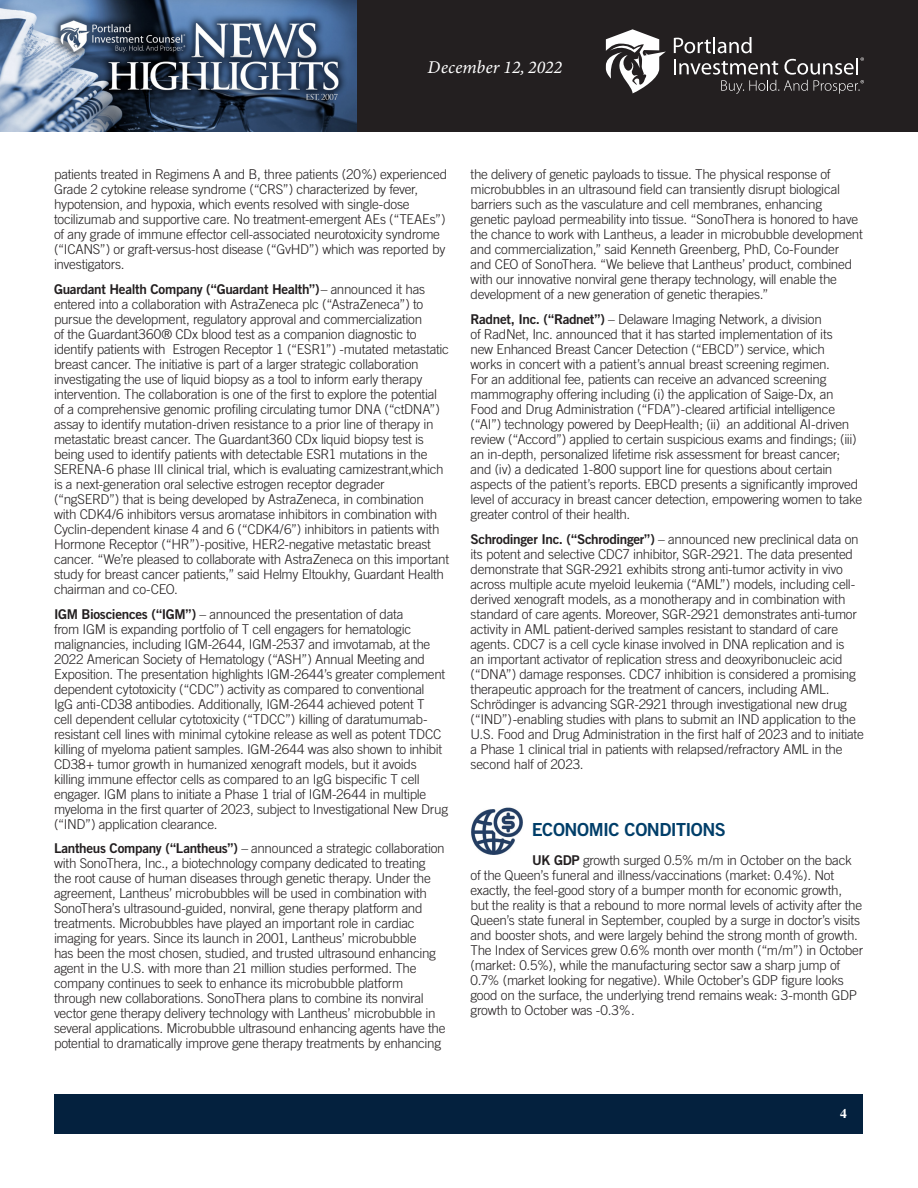
<style>
.page{position:relative;width:918px;height:1188px;background:#fff}
.page>*{position:absolute;margin:0;border:0;box-sizing:border-box;transform-origin:0 0}
.Article_-_Body{font:18px "Trade Gothic Bold Two";letter-spacing:-.03em;color:#003e69}
.t1{font:italic 18px "Minion Variable Concept";color:#fff}
.Article_-_Body-2{font:300 13.5px/15px "Trade Gothic";letter-spacing:-.02em;color:#231f20}
.t2{font:700 13.5px "Times";color:#fff}
.s1{font-family:"Trade Gothic Bold Two";font-weight:400}
</style>
<div class="page">
<div style="left:356px;top:0;width:562px;height:132px;background:#231f20"></div>
<img style="left:0;top:0;width:356px;height:132px">
<svg style="left:674px;top:37px;width:190px;height:57px"></svg>
<svg style="left:606px;top:29px;width:60px;height:64px"></svg>
<div style="left:55px;top:1094px;width:808px;height:39px;background:#04213e"></div>
<img style="left:471px;top:807px;width:52px;height:48px">
<h1 class="t1" style="left:428px;top:55px;width:136px">December 12, 2022</h1>
<p class="Article_-_Body-2" style="left:54px;top:167px;width:395px">patients treated in Regimens A and B, three patients (20%) experienced Grade 2 cytokine release syndrome (“CRS”) characterized by fever, hypotension, and hypoxia, which events resolved with single-dose tocilizumab and supportive care. No treatment-emergent AEs (“TEAEs”) of any grade of immune effector cell-associated neurotoxicity syndrome (“ICANS”) or graft-versus-host disease (“GvHD”) which was reported by investigators.</p>
<p class="Article_-_Body-2" style="left:54px;top:281px;width:397px"><span class="s1">Guardant Health Company (“Guardant Health”)</span>– announced it has entered into a collaboration with AstraZeneca plc (“AstraZeneca”) to pursue the development, regulatory approval and commercialization<br>of the Guardant360® CDx blood test as a companion diagnostic to identify patients with Estrogen Receptor 1 (“ESR1”) -mutated metastatic breast cancer. The initiative is part of a larger strategic collaboration investigating the use of liquid biopsy as a tool to inform early therapy intervention. The collaboration is one of the first to explore the potential of a comprehensive genomic profiling circulating tumor DNA (“ctDNA”) assay to identify mutation-driven resistance to a prior line of therapy in metastatic breast cancer. The Guardant360 CDx liquid biopsy test is being used to identify patients with detectable ESR1 mutations in the SERENA-6 phase III clinical trial, which is evaluating camizestrant,which is a next-generation oral selective estrogen receptor degrader (“ngSERD”) that is being developed by AstraZeneca, in combination with CDK4/6 inhibitors versus aromatase inhibitors in combination with Cyclin-dependent kinase 4 and 6 (“CDK4/6”) inhibitors in patients with Hormone Receptor (“HR”)-positive, HER2-negative metastatic breast cancer. “We’re pleased to collaborate with AstraZeneca on this important study for breast cancer patients,” said Helmy Eltoukhy, Guardant Health chairman and co-CEO.</p>
<p class="Article_-_Body-2" style="left:54px;top:606px;width:396px"><span class="s1">IGM Biosciences (“IGM”)</span> – announced the presentation of data<br>from IGM is expanding portfolio of T cell engagers for hematologic malignancies, including IGM-2644, IGM-2537 and imvotamab, at the 2022 American Society of Hematology (“ASH”) Annual Meeting and Exposition. The presentation highlights IGM-2644’s greater complement dependent cytotoxicity (“CDC”) activity as compared to conventional<br>IgG anti-CD38 antibodies. Additionally, IGM-2644 achieved potent T<br>cell dependent cellular cytotoxicity (“TDCC”) killing of daratumumab&shy;resistant cell lines with minimal cytokine release as well as potent TDCC killing of myeloma patient samples. IGM-2644 was also shown to inhibit CD38+ tumor growth in humanized xenograft models, but it avoids killing immune effector cells as compared to an IgG bispecific T cell engager. IGM plans to initiate a Phase 1 trial of IGM-2644 in multiple myeloma in the first quarter of 2023, subject to Investigational New Drug (“IND”) application clearance.</p>
<p class="Article_-_Body-2" style="left:54px;top:841px;width:393px"><span class="s1">Lantheus Company (“Lantheus”)</span> – announced a strategic collaboration with SonoThera, Inc., a biotechnology company dedicated to treating the root cause of human diseases through genetic therapy. Under the agreement, Lantheus’ microbubbles will be used in combination with SonoThera’s ultrasound-guided, nonviral, gene therapy platform and treatments. Microbubbles have played an important role in cardiac imaging for years. Since its launch in 2001, Lantheus’ microbubble<br>has been the most chosen, studied, and trusted ultrasound enhancing agent in the U.S. with more than 21 million studies performed. The company continues to seek to enhance its microbubble platform through new collaborations. SonoThera plans to combine its nonviral vector gene therapy delivery technology with Lantheus’ microbubble in several applications. Microbubble ultrasound enhancing agents have the potential to dramatically improve gene therapy treatments by enhancing</p>
<p class="Article_-_Body-2" style="left:471px;top:167px;width:394px">the delivery of genetic payloads to tissue. The physical response of microbubbles in an ultrasound field can transiently disrupt biological barriers such as the vasculature and cell membranes, enhancing genetic payload permeability into tissue. “SonoThera is honored to have the chance to work with Lantheus, a leader in microbubble development and commercialization,” said Kenneth Greenberg, PhD, Co-Founder and CEO of SonoThera. “We believe that Lantheus’ product, combined with our innovative nonviral gene therapy technology, will enable the development of a new generation of genetic therapies.”</p>
<p class="Article_-_Body-2" style="left:471px;top:311px;width:393px"><span class="s1">Radnet, Inc. (“Radnet”)</span> – Delaware Imaging Network, a division<br>of RadNet, Inc. announced that it has started implementation of its<br>new Enhanced Breast Cancer Detection (“EBCD”) service, which<br>works in concert with a patient’s annual breast screening regimen.<br>For an additional fee, patients can receive an advanced screening mammography offering including (i) the application of Saige-Dx, an Food and Drug Administration (“FDA”)-cleared artificial intelligence (“AI”) technology powered by DeepHealth; (ii) an additional AI-driven review (“Accord”) applied to certain suspicious exams and findings; (iii) an in-depth, personalized lifetime risk assessment for breast cancer; and (iv) a dedicated 1-800 support line for questions about certain aspects of the patient’s reports. EBCD presents a significantly improved level of accuracy in breast cancer detection, empowering women to take greater control of their health.</p>
<p class="Article_-_Body-2" style="left:471px;top:531px;width:395px"><span class="s1">Schrodinger Inc. (“Schrodinger”)</span> – announced new preclinical data on its potent and selective CDC7 inhibitor, SGR-2921. The data presented demonstrate that SGR-2921 exhibits strong anti-tumor activity in vivo across multiple acute myeloid leukemia (“AML”) models, including cell&shy;derived xenograft models, as a monotherapy and in combination with standard of care agents. Moreover, SGR-2921 demonstrates anti-tumor activity in AML patient-derived samples resistant to standard of care agents. CDC7 is a cell cycle kinase involved in DNA replication and is<br>an important activator of replication stress and deoxyribonucleic acid (“DNA”) damage responses. CDC7 inhibition is considered a promising therapeutic approach for the treatment of cancers, including AML.<br>Schrödinger is advancing SGR-2921 through investigational new drug (“IND”)-enabling studies with plans to submit an IND application to the U.S. Food and Drug Administration in the first half of 2023 and to initiate a Phase 1 clinical trial in patients with relapsed/refractory AML in the second half of 2023.</p>
<p class="Article_-_Body" style="left:532px;top:818px;width:195px">ECONOMIC CONDITIONS</p>
<p class="Article_-_Body-2" style="left:471px;top:852px;width:394px;text-indent:62px"><span class="s1">UK GDP</span> growth surged 0.5% m/m in October on the back of the Queen’s funeral and illness/vaccinations (market: 0.4%). Not exactly, the feel-good story of a bumper month for economic growth, but the reality is that a rebound to more normal levels of activity after the Queen’s state funeral in September, coupled by a surge in doctor’s visits and booster shots, and were largely behind the strong month of growth.<br>The Index of Services grew 0.6% month over month (“m/m”) in October (market: 0.5%), while the manufacturing sector saw a sharp jump of 0.7% (market looking for negative). While October’s GDP figure looks good on the surface, the underlying trend remains weak: 3-month GDP growth to October was -0.3%.</p>
<p class="t2" style="left:840px;top:1100px;width:8px">4</p>
</div>
